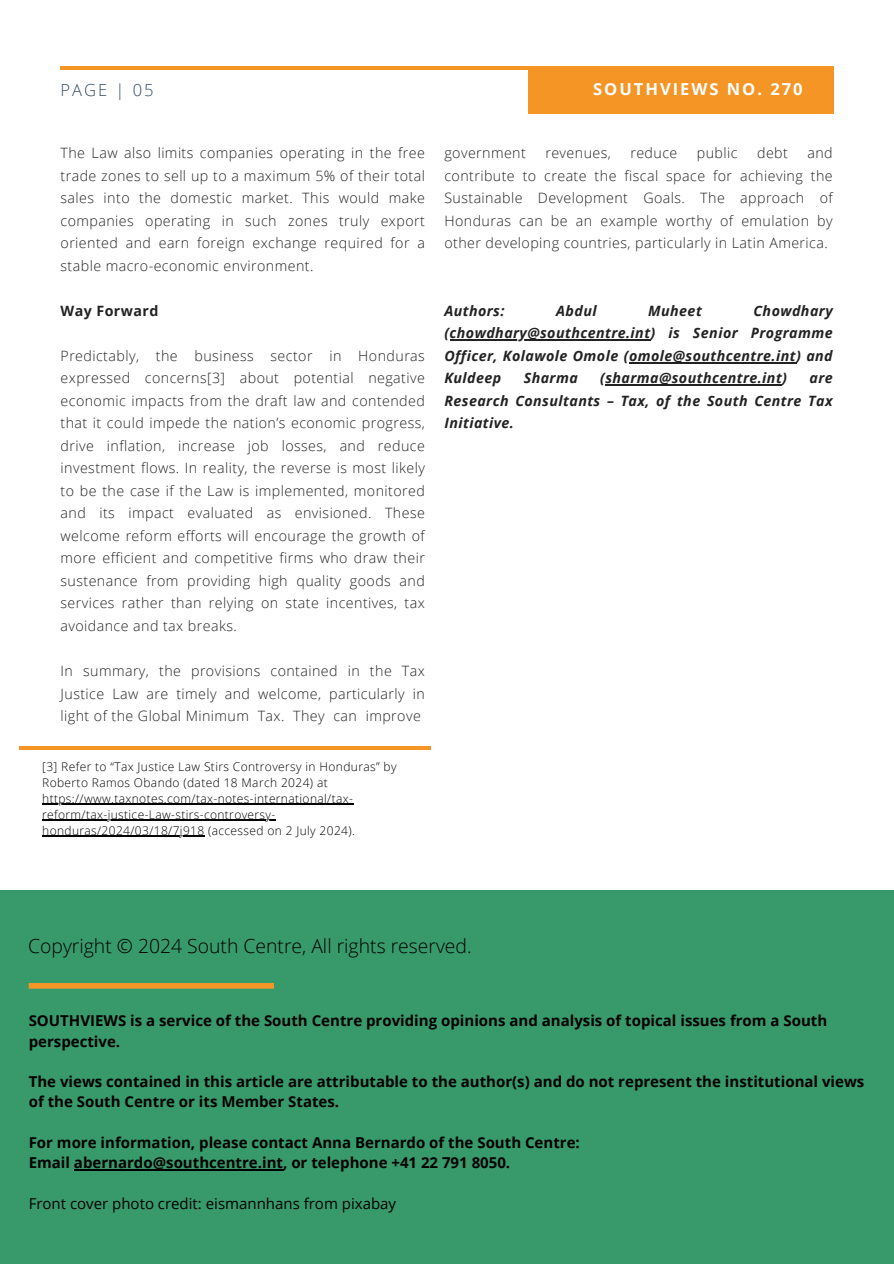
<style>
.page{position:relative;width:894px;height:1264px;background:#fff}
.page>*{position:absolute;margin:0;border:0;box-sizing:border-box;transform-origin:0 0}
.t1{font:300 19.35px "Open Sans";color:#000}
.t2{font:700 16.5px "Open Sans";letter-spacing:.12em;color:#fff}
.t3{font:300 16.5px "Open Sans";letter-spacing:.12em;color:#364d62}
.t4{font:700 15px/20.2px "Open Sans";color:#000}
.t5{font:15px "Open Sans";color:#000}
.t6{font:300 14.25px/22.5px "Open Sans";letter-spacing:.03em;color:#222;text-align:justify}
.t7{font:italic 700 14.25px/22.5px "Open Sans";letter-spacing:.03em;color:#222;text-align:right}
.t8{font:700 14.25px "Open Sans";letter-spacing:.03em;color:#222}
.t9{font:300 12px/16px "Open Sans";letter-spacing:.03em;color:#000}
</style>
<div class="page">
<hr style="left:61px;top:66px;width:770px;height:4px;background:#f49526">
<div style="left:528px;top:66px;width:304px;height:47px;background:#f49526"></div>
<hr style="left:449px;top:339px;width:201px;height:1px;background:#222">
<hr style="left:629px;top:362px;width:166px;height:1px;background:#222">
<hr style="left:605px;top:384px;width:177px;height:1px;background:#222">
<div style="left:0;top:890px;width:893px;height:373px;background:#389a6a"></div>
<div style="left:29px;top:983px;width:245px;height:5px;background:#f49526"></div>
<hr style="left:74px;top:1169px;width:209px;height:1px;background:#000">
<hr style="left:20px;top:747px;width:410px;height:2px;background:#f49526">
<hr style="left:42px;top:803px;width:311px;height:1px;background:#000">
<hr style="left:42px;top:819px;width:233px;height:1px;background:#000">
<hr style="left:42px;top:835px;width:163px;height:1px;background:#000">
<p class="t3" style="left:61px;top:79px;width:94px">PAGE | 05</p>
<p class="t2" style="left:593px;top:78px;width:211px">SOUTHVIEWS NO. 270</p>
<h2 class="t6" style="left:61px;top:141px;width:366px">The Law also limits companies operating in the free trade zones to sell up to a maximum 5% of their total sales into the domestic market. This would make companies operating in such zones truly export oriented and earn foreign exchange required for a stable macro-economic environment.</h2>
<h3 class="t8" style="left:61px;top:300px;width:99px">Way Forward</h3>
<p class="t6" style="left:61px;top:344px;width:366px">Predictably, the business sector in Honduras expressed concerns[3] about potential negative economic impacts from the draft law and contended that it could impede the nation’s economic progress, drive inflation, increase job losses, and reduce investment flows. In reality, the reverse is most likely to be the case if the Law is implemented, monitored and its impact evaluated as envisioned. These welcome reform efforts will encourage the growth of more efficient and competitive firms who draw their sustenance from providing high quality goods and services rather than relying on state incentives, tax avoidance and tax breaks.</p>
<h6 class="t6" style="left:61px;top:659px;width:366px">In summary, the provisions contained in the Tax Justice Law are timely and welcome, particularly in light of the Global Minimum Tax. They can improve</h6>
<h4 class="t9" style="left:42px;top:758px;width:355px">[3] Refer to “Tax Justice Law Stirs Controversy in Honduras” by<br>Roberto Ramos Obando (dated 18 March 2024) at</h4>
<h4 class="t9" style="left:42px;top:790px;width:312px">https://www.taxnotes.com/tax-notes-international/tax-</h4>
<h4 class="t9" style="left:42px;top:806px;width:234px">reform/tax-justice-Law-stirs-controversy-</h4>
<h5 class="t9" style="left:42px;top:822px;width:314px">honduras/2024/03/18/7j918 (accessed on 2 July 2024).</h5>
<p class="t6" style="left:444px;top:141px;width:83px">government</p>
<p class="t6" style="left:545px;top:141px;width:67px">revenues,</p>
<p class="t6" style="left:630px;top:141px;width:48px">reduce</p>
<p class="t6" style="left:696px;top:141px;width:42px">public</p>
<p class="t6" style="left:756px;top:141px;width:32px">debt</p>
<p class="t6" style="left:444px;top:141px;width:390px;text-indent:363px">and contribute to create the fiscal space for achieving the Sustainable Development Goals. The approach of Honduras can be an example worthy of emulation by other developing countries, particularly in Latin America.</p>
<p class="t7" style="left:444px;top:299px;width:62px">Authors:</p>
<p class="t7" style="left:556px;top:299px;width:42px">Abdul</p>
<p class="t7" style="left:648px;top:299px;width:55px">Muheet</p>
<p class="t7" style="left:444px;top:299px;width:390px">Chowdhary<br>(chowdhary@southcentre.int) is Senior Programme</p>
<p class="t7" style="left:444px;top:344px;width:390px;text-align:left">Officer, Kolawole Omole (omole@southcentre.int) and<br>Kuldeep</p>
<p class="t7" style="left:523px;top:366px;width:56px">Sharma</p>
<p class="t7" style="left:600px;top:366px;width:188px">(sharma@southcentre.int)</p>
<p class="t7" style="left:444px;top:366px;width:390px;text-align:justify;text-indent:365px">are Research Consultants – Tax, of the South Centre Tax Initiative.</p>
<p class="t1" style="left:28px;top:932px;width:445px">Copyright © 2024 South Centre, All rights reserved.</p>
<p class="t4" style="left:29px;top:1010px;width:799px">SOUTHVIEWS is a service of the South Centre providing opinions and analysis of topical issues from a South perspective.</p>
<p class="t4" style="left:29px;top:1071px;width:836px">The views contained in this article are attributable to the author(s) and do not represent the institutional views of the South Centre or its Member States.</p>
<h6 class="t4" style="left:29px;top:1131px;width:552px">For more information, please contact Anna Bernardo of the South Centre:<br>Email abernardo@southcentre.int, or telephone +41 22 791 8050.</h6>
<h1 class="t5" style="left:29px;top:1192px;width:369px">Front cover photo credit: eismannhans from pixabay</h1>
</div>
